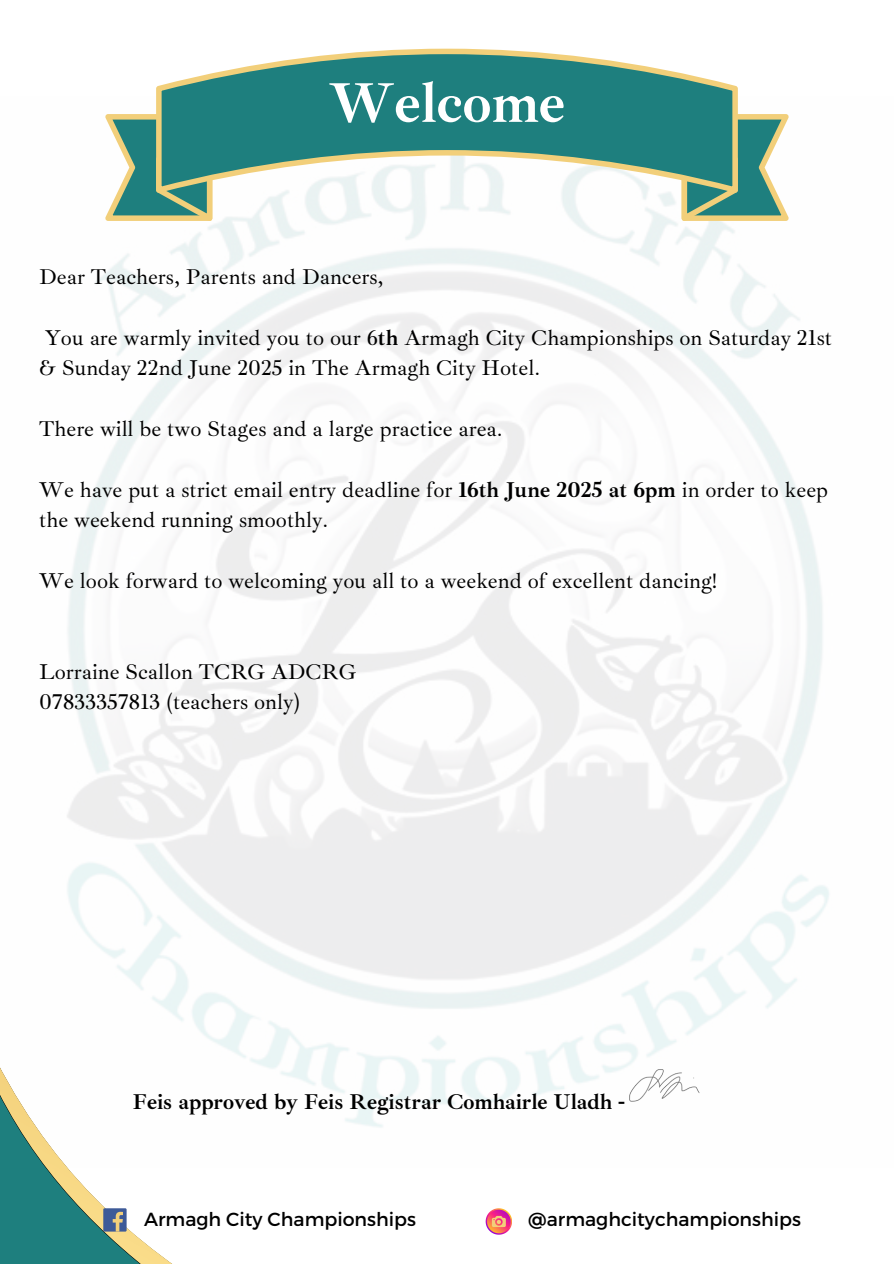
<style>
.page{position:relative;width:894px;height:1264px;background:#fff}
.page>*{position:absolute;margin:0;border:0;box-sizing:border-box;transform-origin:0 0}
.t1{font:700 57.3px "Ibarra Real Nova";color:#fff}
.t2{font:21.9px/30.5px "Ibarra Real Nova";color:#000}
.t3{font:700 21.9px "Ibarra Real Nova";color:#000}
.t4{font:18.9px "Montserrat";color:#000}
.s1{font-weight:700}
</style>
<div class="page">
<svg style="left:105px;top:114px;width:107px;height:107px"></svg>
<svg style="left:681px;top:114px;width:107px;height:107px"></svg>
<svg style="left:156px;top:49px;width:581px;height:144px;fill:#1e7f7e"></svg>
<svg style="left:131px;top:981px;width:667px;height:113px"></svg>
<svg style="left:0;top:996px;width:695px;height:267px"></svg>
<div style="left:103px;top:1208px;width:24px;height:23px;background:#3d5a98"></div>
<svg style="left:113px;top:1211px;width:10px;height:20px"></svg>
<svg style="left:485px;top:1208px;width:26px;height:26px"></svg>
<img style="left:629px;top:1069px;width:70px;height:32px">
<h1 class="t1" style="left:329px;top:67px;width:238px">Welcome</h1>
<h3 class="t2" style="left:39px;top:261px;width:345px">Dear Teachers, Parents and Dancers,</h3>
<h3 class="t2" style="left:39px;top:322px;width:794px">You are warmly invited you to our 6<span class="s1">th</span> Armagh City Championships on Saturday 21st &amp; Sunday 22nd June 2025 in The Armagh City Hotel.</h3>
<h3 class="t2" style="left:39px;top:413px;width:465px">There will be two Stages and a large practice area.</h3>
<h3 class="t2" style="left:39px;top:474px;width:790px">We have put a strict email entry deadline for <span class="s1">16th June 2025 at 6pm</span> in order to keep the weekend running smoothly.</h3>
<h3 class="t2" style="left:39px;top:565px;width:678px">We look forward to welcoming you all to a weekend of excellent dancing!</h3>
<h3 class="t2" style="left:39px;top:656px;width:318px">Lorraine Scallon TCRG ADCRG<br>07833357813 (teachers only)</h3>
<h2 class="t3" style="left:133px;top:1088px;width:493px">Feis approved by Feis Registrar Comhairle Uladh -</h2>
<p class="t4" style="left:144px;top:1206px;width:273px">Armagh City Championships</p>
<p class="t4" style="left:528px;top:1206px;width:274px">@armaghcitychampionships</p>
</div>
